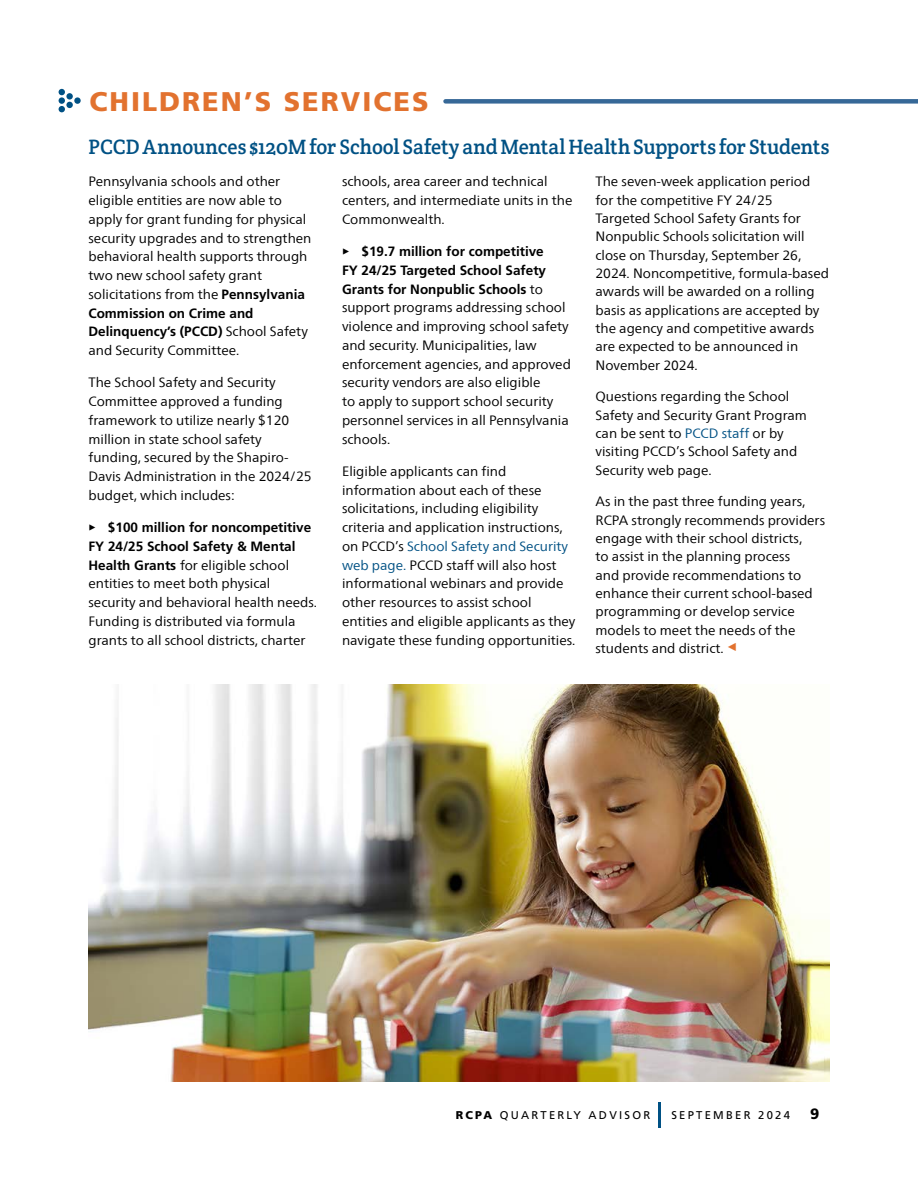
<style>
.page{position:relative;width:918px;height:1188px;background:#fff}
.page>*{position:absolute;margin:0;border:0;box-sizing:border-box;transform-origin:0 0}
.t1{font:900 27px "Frutiger LT Std";letter-spacing:.075em;color:#e2722f}
.t2{font:21px "Crete Round";letter-spacing:-.005em;color:#005184}
.t3{font:900 15px "Frutiger LT Std";color:#000}
.t4{font:13.5px/18.8px "Frutiger Neue LT Com";color:#000}
.t5{font:700 13.5px/18.8px "Frutiger LT Std";color:#000}
.t6{font:11.25px "Frutiger LT Std";letter-spacing:.2em;color:#000}
.s1{font-family:"Frutiger LT Std";font-weight:700}
.s2{font-family:"Frutiger Neue LT Com";font-weight:400}
.s3{color:#005184}
.s4{font-weight:900}
</style>
<div class="page">
<hr style="left:658px;top:1102px;width:3px;height:25px;background:#005184">
<div style="left:446px;top:99px;width:472px;height:5px;background:#366897"></div>
<img style="left:88px;top:684px;width:741px;height:398px">
<h1 class="t1" style="left:90px;top:86px;width:340px">CHILDREN’S SERVICES</h1>
<h2 class="t2" style="left:88px;top:133px;width:742px">PCCD Announces $120M for School Safety and Mental Health Supports for Students</h2>
<p class="t4" style="left:88px;top:172px;width:224px">Pennsylvania schools and other eligible entities are now able to apply for grant funding for physical security upgrades and to strengthen behavioral health supports through two new school safety grant solicitations from the <span class="s1">Pennsylvania</span></p>
<p class="t5" style="left:88px;top:304px;width:221px">Commission on Crime and<br>Delinquency’s (PCCD) <span class="s2">School Safety</span></p>
<p class="t4" style="left:88px;top:341px;width:153px">and Security Committee.</p>
<p class="t4" style="left:88px;top:373px;width:225px">The School Safety and Security<br>Committee approved a funding framework to utilize nearly $120 million in state school safety funding, secured by the Shapiro-<br>Davis Administration in the 2024/25 budget, which includes:</p>
<p class="t5" style="left:88px;top:518px;width:224px;text-indent:19px">$100 million for noncompetitive<br>FY 24/25 School Safety &amp; Mental</p>
<p class="t4" style="left:88px;top:555px;width:230px"><span class="s1">Health Grants</span> for eligible school entities to meet both physical security and behavioral health needs.<br>Funding is distributed via formula grants to all school districts, charter</p>
<p class="t4" style="left:342px;top:172px;width:232px">schools, area career and technical centers, and intermediate units in the<br>Commonwealth.</p>
<p class="t5" style="left:342px;top:242px;width:206px;text-indent:19px">$19.7 million for competitive<br>FY 24/25 Targeted School Safety<br>Grants for Nonpublic Schools <span class="s2">to</span></p>
<p class="t4" style="left:342px;top:298px;width:230px">support programs addressing school violence and improving school safety and security. Municipalities, law enforcement agencies, and approved security vendors are also eligible<br>to apply to support school security personnel services in all Pennsylvania schools.</p>
<p class="t4" style="left:342px;top:462px;width:235px">Eligible applicants can find information about each of these solicitations, including eligibility criteria and application instructions, on PCCD’s <span class="s3">School Safety and Security web page.</span> PCCD staff will also host informational webinars and provide other resources to assist school entities and eligible applicants as they navigate these funding opportunities.</p>
<p class="t4" style="left:596px;top:172px;width:235px;line-height:18.3px">The seven-week application period for the competitive FY 24/25<br>Targeted School Safety Grants for<br>Nonpublic Schools solicitation will close on Thursday, September 26,<br>2024. Noncompetitive, formula-based awards will be awarded on a rolling basis as applications are accepted by the agency and competitive awards are expected to be announced in<br>November 2024.</p>
<p class="t4" style="left:596px;top:387px;width:213px;line-height:18.3px">Questions regarding the School<br>Safety and Security Grant Program can be sent to <span class="s3">PCCD staff</span> or by visiting PCCD’s School Safety and<br>Security web page.</p>
<p class="t4" style="left:596px;top:492px;width:231px;line-height:18.3px">As in the past three funding years,<br>RCPA strongly recommends providers engage with their school districts,<br>to assist in the planning process<br>and provide recommendations to enhance their current school-based programming or develop service models to meet the needs of the students and district.</p>
<p class="t6" style="left:456px;top:1108px;width:196px"><span class="s4">RCPA</span> QUARTERLY ADVISOR</p>
<p class="t6" style="left:671px;top:1108px;width:120px">SEPTEMBER 2024</p>
<p class="t3" style="left:810px;top:1104px;width:11px">9</p>
</div>
